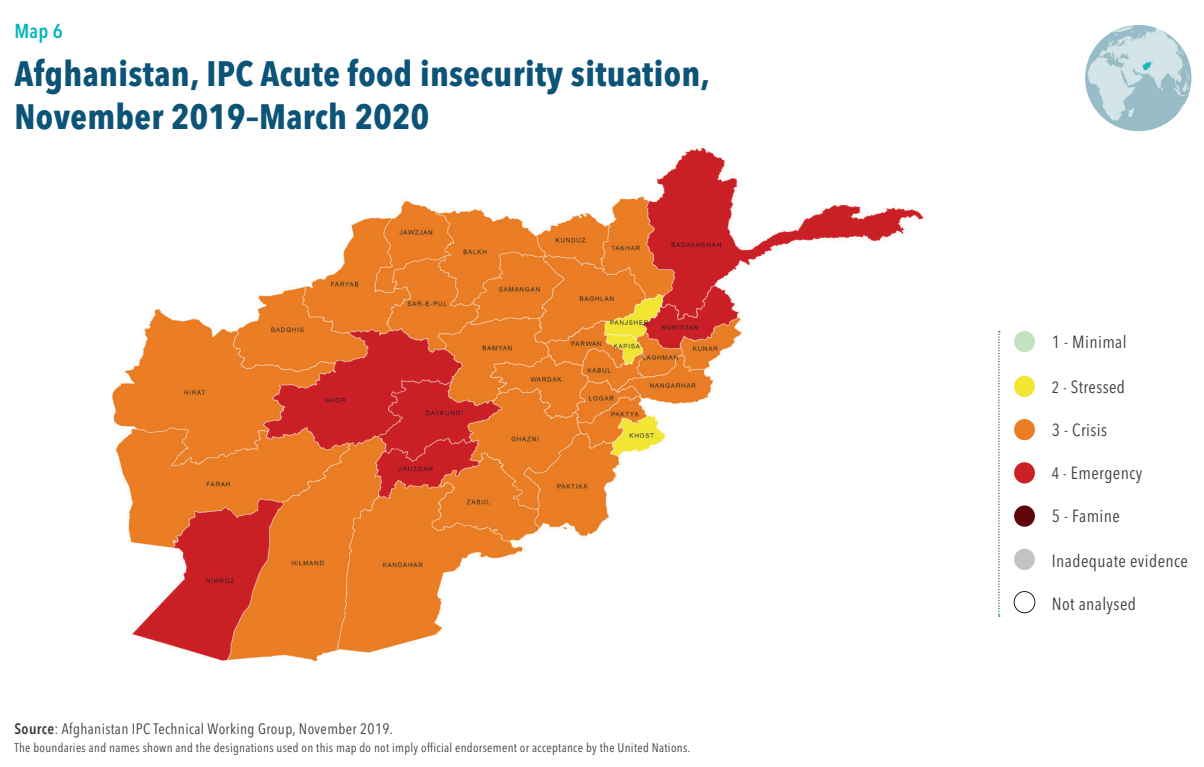
<style>
.page{position:relative;width:1204px;height:767px;background:#fff}
.page>*{position:absolute;margin:0;border:0;box-sizing:border-box;transform-origin:0 0}
.t1{font:700 condensed 35px/42.5px "Avenir Next LT Pro";letter-spacing:.01em;color:#0b5377}
.t2{font:600 condensed 20px "Avenir Next LT Pro";color:#04b7ba}
.t3{font:condensed 17.5px "Avenir Next LT Pro";letter-spacing:.025em;color:#3e3e3f}
.t4{font:condensed 15px "Avenir Next LT Pro";letter-spacing:.025em;color:#3e3e3f}
.t5{font:condensed 12.5px "Avenir Next LT Pro";letter-spacing:.025em;color:#3e3e3f}
.s1{font-weight:600}
.s2{font-size:16.25px}
</style>
<div class="page">
<img style="left:112px;top:146px;width:812px;height:518px">
<img style="left:1085px;top:25px;width:106px;height:106px;border-radius:53px">
<div style="left:1014px;top:331px;width:20px;height:21px;background:#c2e2c2;border-radius:50%"></div>
<div style="left:1014px;top:419px;width:20px;height:21px;background:#ea7d23;border-radius:50%"></div>
<div style="left:1014px;top:505px;width:20px;height:22px;background:#5d050b;border-radius:50%"></div>
<div style="left:1014px;top:376px;width:20px;height:21px;background:#f3e633;border-radius:50%"></div>
<div style="left:1014px;top:462px;width:20px;height:22px;background:#cc2026;border-radius:50%"></div>
<div style="left:1014px;top:549px;width:20px;height:21px;background:#c2c3c3;border-radius:50%"></div>
<div style="left:1013px;top:591px;width:22px;height:22px;border:1px solid #231f20;border-radius:50%"></div>
<svg style="left:998px;top:331px;width:1px;height:286px"></svg>
<h2 class="t2" style="left:15px;top:18px;width:50px">Map 6</h2>
<h1 class="t1" style="left:15px;top:52px;width:697px">Afghanistan, IPC Acute food insecurity situation,<br>November 2019–March 2020</h1>
<p class="t4" style="left:15px;top:719px;width:380px"><span class="s1">Source</span>: Afghanistan IPC Technical Working Group, November 2019.</p>
<p class="t5" style="left:15px;top:740px;width:677px">The boundaries and names shown and the designations used on this map do not imply official endorsement or acceptance by the United Nations.</p>
<h3 class="t3" style="left:1051px;top:331px;width:76px">1 - Minimal</h3>
<h3 class="t3" style="left:1051px;top:376px;width:75px"><span class="s2">2 -</span> Stressed</h3>
<h3 class="t3" style="left:1051px;top:419px;width:57px">3 - Crisis</h3>
<h3 class="t3" style="left:1051px;top:462px;width:92px"><span class="s2">4 -</span> Emergency</h3>
<h3 class="t3" style="left:1051px;top:506px;width:70px">5 - Famine</h3>
<h3 class="t3" style="left:1051px;top:551px;width:138px">Inadequate evidence</h3>
<h3 class="t3" style="left:1051px;top:593px;width:86px">Not analysed</h3>
</div>
